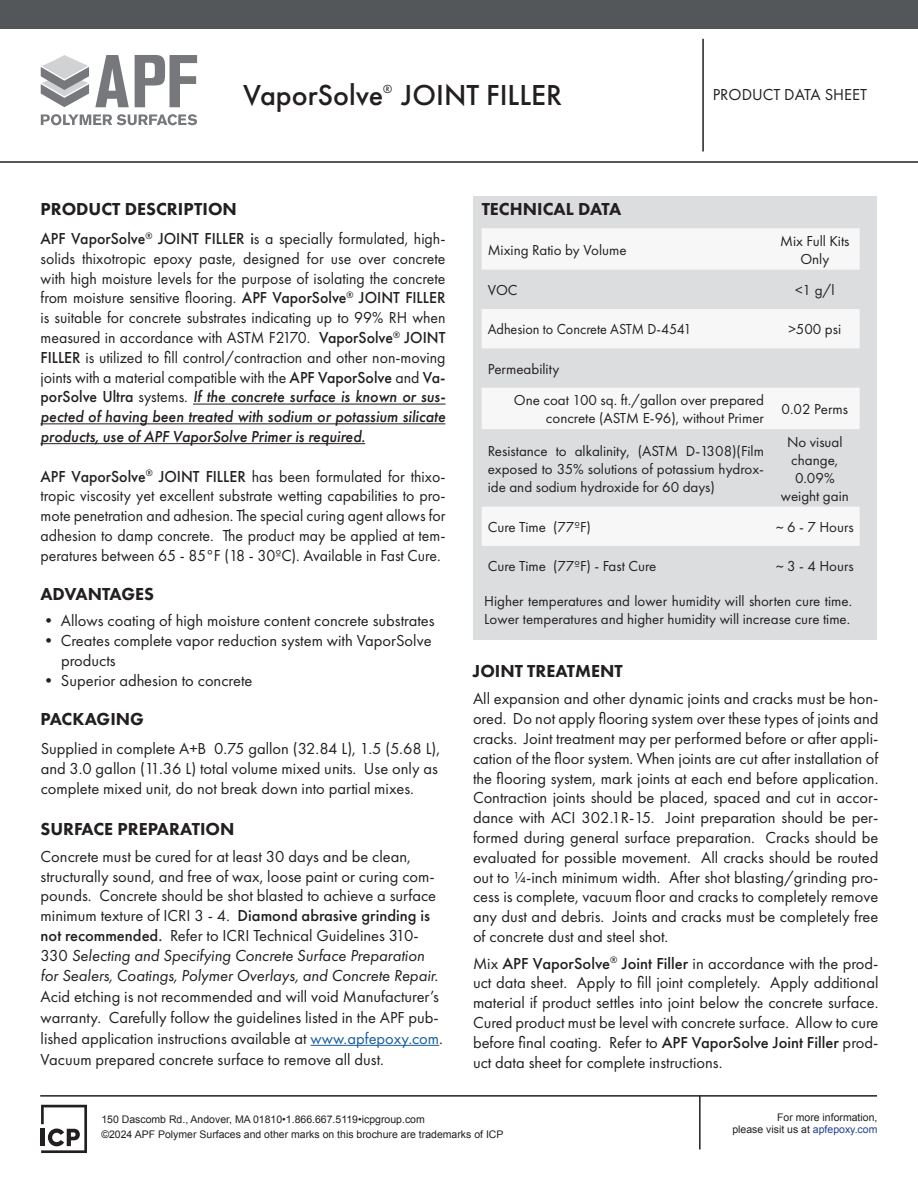
<style>
.page{position:relative;width:918px;height:1188px;background:#fff}
.page>*{position:absolute;margin:0;border:0;box-sizing:border-box;transform-origin:0 0}
.t1{font:500 30px "Futura PT";color:#231f20}
.t2{font:800 18px "Futura PT";color:#231f20}
.t3{font:16.5px/19.8px "Futura PT";color:#231f20}
.t4{font:16.5px/19.8px "Futura PT";color:#231f20;text-align:justify;scale:.96 1}
.t5{font:15px/18px "Futura PT";color:#231f20;text-align:center}
.t6{font:15px "Futura PT";color:#231f20;scale:.95 1}
.t7{font:12.3px "Futura PT";color:#231f20}
.t8{font:10.5px/12.6px "Arial";color:#231f20;text-align:right}
.s1{font-weight:500}
.s2{font-weight:500;font-style:italic}
.s3{font-style:italic}
.s4{color:#175d9e}
.s5{color:#253f8e}
</style>
<div class="page">
<div style="left:473px;top:196px;width:403px;height:444px;background:#dcdddf"></div>
<div style="left:0;top:0;width:918px;height:28px;background:#545759"></div>
<hr style="left:0;top:161px;width:918px;height:2px;background:#231f20">
<hr style="left:702px;top:39px;width:2px;height:113px;background:#231f20">
<hr style="left:193px;top:404px;width:252px;height:1px;background:#231f20">
<hr style="left:41px;top:423px;width:404px;height:1px;background:#231f20">
<hr style="left:41px;top:443px;width:324px;height:1px;background:#231f20">
<hr style="left:311px;top:1045px;width:128px;height:1px;background:#175d9e">
<svg style="left:482px;top:228px;width:378px;height:318px;fill:#f0f0f2"></svg>
<svg style="left:41px;top:55px;width:48px;height:52px"></svg>
<svg style="left:95px;top:55px;width:102px;height:52px"></svg>
<svg style="left:41px;top:114px;width:156px;height:11px"></svg>
<hr style="left:40px;top:1095px;width:837px;height:2px;background:#231f20">
<hr style="left:699px;top:1095px;width:2px;height:54px;background:#231f20">
<svg style="left:41px;top:1105px;width:46px;height:48px"></svg>
<p class="t1" style="left:243px;top:77px;width:142px">VaporSolve</p>
<p class="t7" style="left:383px;top:82px;width:11px">®</p>
<p class="t1" style="left:402px;top:77px;width:162px">JOINT FILLER</p>
<p class="t3" style="left:713px;top:84px;width:156px">PRODUCT DATA SHEET</p>
<p class="t2" style="left:40px;top:197px;width:198px">PRODUCT DESCRIPTION</p>
<p class="t4" style="left:41px;top:229px;width:423px"><span class="s1">APF VaporSolve</span><sup>®</sup> <span class="s1">JOINT FILLER i</span>s a specially formulated, high&shy;solids thixotropic epoxy paste, designed for use over concrete with high moisture levels for the purpose of isolating the concrete from moisture sensitive flooring. <span class="s1">APF VaporSolve</span><sup>®</sup> <span class="s1">JOINT FILLER </span>is suitable for concrete substrates indicating up to 99% RH when measured in accordance with ASTM F2170. <span class="s1">VaporSolve</span><sup>®</sup> <span class="s1">JOINT FILLER</span> is utilized to fill control/contraction and other non-moving joints with a material compatible with the <span class="s1">APF VaporSolve</span> and <span class="s1">Va&shy;porSolve Ultra</span> systems. <span class="s2">If the concrete surface is known or sus&shy;pected of having been treated with sodium or potassium silicate products, use of APF VaporSolve Primer is required.</span></p>
<p class="t4" style="left:41px;top:466px;width:423px"><span class="s1">APF VaporSolve</span><sup>®</sup> <span class="s1">JOINT FILLER</span> has been formulated for thixo&shy;tropic viscosity yet excellent substrate wetting capabilities to pro&shy;mote penetration and adhesion. The special curing agent allows for adhesion to damp concrete. The product may be applied at tem&shy;peratures between 65 - 85°F (18 - 30ºC). Available in Fast Cure.</p>
<p class="t2" style="left:40px;top:583px;width:115px">ADVANTAGES</p>
<p class="t3" style="left:40px;top:611px;width:396px">• Allows coating of high moisture content concrete substrates</p>
<p class="t3" style="left:61px;top:631px;width:372px;text-indent:-21px">• Creates complete vapor reduction system with VaporSolve products</p>
<p class="t3" style="left:40px;top:670px;width:214px">• Superior adhesion to concrete</p>
<p class="t2" style="left:41px;top:707px;width:105px">PACKAGING</p>
<p class="t3" style="left:41px;top:739px;width:401px">Supplied in complete A+B 0.75 gallon (32.84 L), 1.5 (5.68 L), and 3.0 gallon (11.36 L) total volume mixed units. Use only as complete mixed unit, do not break down into partial mixes.</p>
<p class="t2" style="left:41px;top:817px;width:195px">SURFACE PREPARATION</p>
<p class="t3" style="left:41px;top:846px;width:404px;line-height:20.2px">Concrete must be cured for at least 30 days and be clean, structurally sound, and free of wax, loose paint or curing com&shy;pounds. Concrete should be shot blasted to achieve a surface minimum texture of ICRI 3 - 4. <span class="s1">Diamond abrasive grinding is not recommended.</span> Refer to ICRI Technical Guidelines 310- 330 <span class="s3">Selecting and Specifying Concrete Surface Preparation for Sealers, Coatings, Polymer Overlays, and Concrete Repair.<br></span>Acid etching is not recommended and will void Manufacturer’s warranty. Carefully follow the guidelines listed in the APF pub&shy;lished application instructions available at <span class="s4">www.apfepoxy.com</span>.<br>Vacuum prepared concrete surface to remove all dust.</p>
<p class="t2" style="left:482px;top:198px;width:141px">TECHNICAL DATA</p>
<p class="t5" style="left:488px;top:241px;width:141px">Mixing Ratio by Volume</p>
<p class="t5" style="left:780px;top:232px;width:71px">Mix Full Kits<br>Only</p>
<p class="t5" style="left:488px;top:281px;width:31px">VOC</p>
<p class="t5" style="left:795px;top:281px;width:41px">&lt;1 g/l</p>
<p class="t6" style="left:488px;top:321px;width:216px">Adhesion to Concrete ASTM D-4541</p>
<p class="t5" style="left:788px;top:320px;width:54px">&gt;500 psi</p>
<p class="t5" style="left:488px;top:360px;width:73px">Permeability</p>
<p class="t5" style="left:514px;top:391px;width:252px;text-align:right">One coat 100 sq. ft./gallon over prepared concrete (ASTM E-96), without Primer</p>
<p class="t5" style="left:782px;top:400px;width:68px">0.02 Perms</p>
<p class="t5" style="left:488px;top:442px;width:278px;text-align:justify">Resistance to alkalinity, (ASTM D-1308)(Film exposed to 35% solutions of potassium hydrox&shy;ide and sodium hydroxide for 60 days)</p>
<p class="t5" style="left:781px;top:433px;width:70px">No visual change,<br>0.09% weight gain</p>
<p class="t5" style="left:488px;top:518px;width:105px">Cure Time (77ºF)</p>
<p class="t5" style="left:776px;top:518px;width:79px">~ 6 - 7 Hours</p>
<p class="t5" style="left:488px;top:557px;width:170px">Cure Time (77ºF) - Fast Cure</p>
<p class="t5" style="left:776px;top:557px;width:79px">~ 3 - 4 Hours</p>
<p class="t5" style="left:484px;top:592px;width:369px;text-align:left">Higher temperatures and lower humidity will shorten cure time.<br>Lower temperatures and higher humidity will increase cure time.</p>
<p class="t2" style="left:473px;top:660px;width:151px">JOINT TREATMENT</p>
<p class="t3" style="left:473px;top:689px;width:407px;text-align:justify">All expansion and other dynamic joints and cracks must be hon&shy;ored. Do not apply flooring system over these types of joints and cracks. Joint treatment may per performed before or after appli&shy;cation of the floor system. When joints are cut after installation of the flooring system, mark joints at each end before application.<br>Contraction joints should be placed, spaced and cut in accor&shy;dance with ACI 302.1R-15. Joint preparation should be per&shy;formed during general surface preparation. Cracks should be evaluated for possible movement. All cracks should be routed out to ¼-inch minimum width. After shot blasting/grinding pro&shy;cess is complete, vacuum floor and cracks to completely remove any dust and debris. Joints and cracks must be completely free of concrete dust and steel shot.</p>
<p class="t3" style="left:473px;top:953px;width:407px;text-align:justify">Mix <span class="s1">APF VaporSolve</span><sup>®</sup> <span class="s1">Joint Filler</span> in accordance with the prod&shy;uct data sheet. Apply to fill joint completely. Apply additional material if product settles into joint below the concrete surface.<br>Cured product must be level with concrete surface. Allow to cure before final coating. Refer to <span class="s1">APF VaporSolve Joint Filler</span> prod&shy;uct data sheet for complete instructions.</p>
<p class="t8" style="left:101px;top:1113px;width:325px">150 Dascomb Rd., Andover, MA 01810•1.866.667.5119•icpgroup.com</p>
<p class="t8" style="left:101px;top:1128px;width:404px">©2024 APF Polymer Surfaces and other marks on this brochure are trademarks of ICP</p>
<p class="t8" style="left:732px;top:1111px;width:147px">For more information,<br>please visit us at <span class="s5">apfepoxy.com</span></p>
</div>
